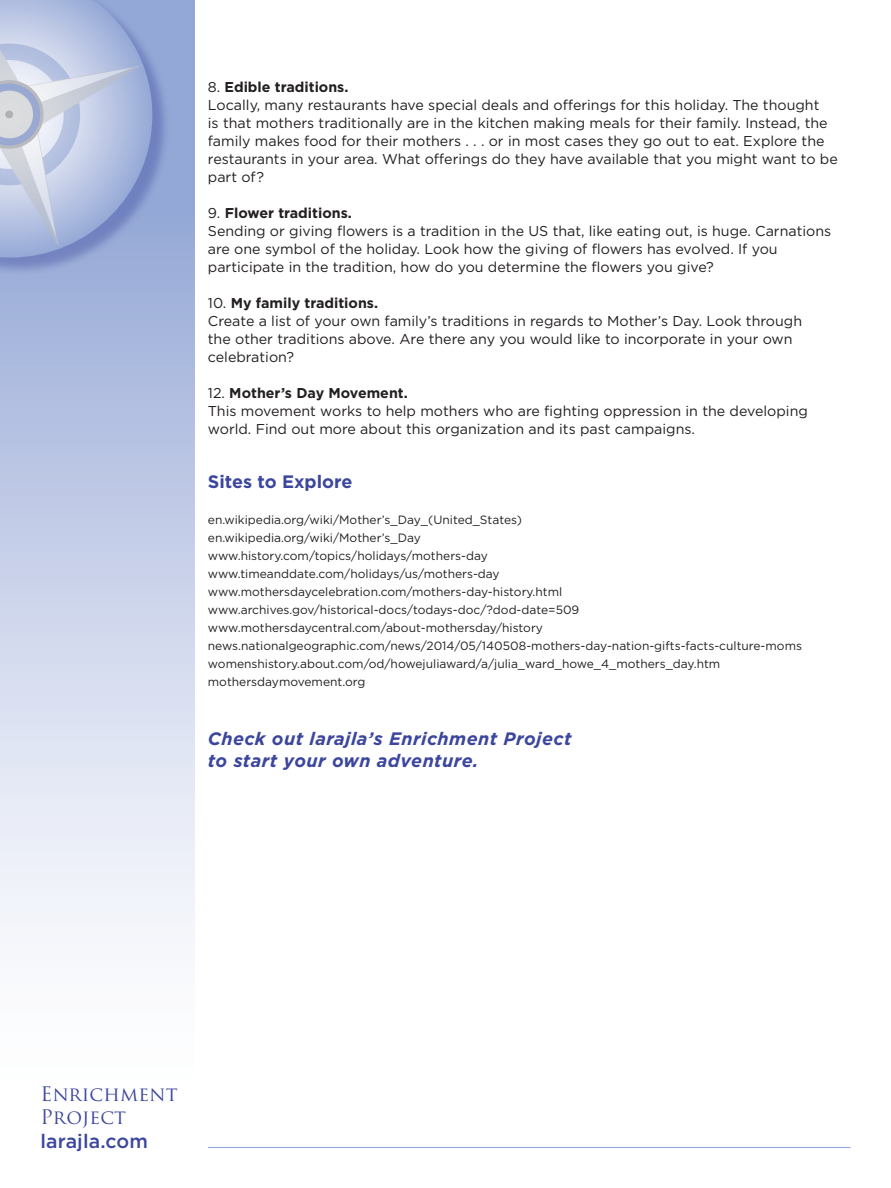
<style>
.page{position:relative;width:891px;height:1188px;background:#fff}
.page>*{position:absolute;margin:0;border:0;box-sizing:border-box;transform-origin:0 0}
.t1{font:19.5px/23.4px "Trajan Pro";letter-spacing:.01em;color:#3c469d}
.t2{font:500 19.5px "Gotham";letter-spacing:.01em;color:#3c469d}
.t3{font:italic 700 18px "Gotham";letter-spacing:.025em;color:#3c469d}
.t4{font:700 18px "Gotham";color:#3c469d}
.t5{font:14.25px/18px "Gotham";color:#231f20}
.t6{font:700 14.25px "Gotham";color:#231f20}
.t7{font:12px "Gotham";color:#231f20}
.s1{font-weight:400}
</style>
<div class="page">
<div style="left:0;top:212px;width:195px;height:890px;background:linear-gradient(to bottom,#9aacd8,#fff)"></div>
<div style="left:0;top:0;width:195px;height:216px;background:#93a8d6"></div>
<hr style="left:208px;top:1147px;width:642px;height:1px;background:#93a8d6">
<div style="left:0;top:0;width:171px;height:276px;background:#3c469d;opacity:.4"></div>
<svg style="left:0;top:0;width:152px;height:258px"></svg>
<p class="t6" style="left:208px;top:78px;width:142px"><span class="s1">8.</span> Edible traditions.</p>
<p class="t5" style="left:208px;top:96px;width:631px">Locally, many restaurants have special deals and offerings for this holiday. The thought<br>is that mothers traditionally are in the kitchen making meals for their family. Instead, the family makes food for their mothers . . . or in most cases they go out to eat. Explore the restaurants in your area. What offerings do they have available that you might want to be part of?</p>
<p class="t6" style="left:208px;top:204px;width:146px"><span class="s1">9.</span> Flower traditions.</p>
<p class="t5" style="left:208px;top:222px;width:625px">Sending or giving flowers is a tradition in the US that, like eating out, is huge. Carnations are one symbol of the holiday. Look how the giving of flowers has evolved. If you</p>
<p class="t5" style="left:208px;top:258px;width:508px">participate in the tradition, how do you determine the flowers you give?</p>
<p class="t6" style="left:208px;top:294px;width:172px"><span class="s1">10.</span> My family traditions.</p>
<p class="t5" style="left:208px;top:312px;width:596px">Create a list of your own family’s traditions in regards to Mother’s Day. Look through</p>
<p class="t5" style="left:208px;top:330px;width:586px">the other traditions above. Are there any you would like to incorporate in your own</p>
<p class="t5" style="left:208px;top:348px;width:88px">celebration?</p>
<p class="t6" style="left:208px;top:384px;width:202px"><span class="s1">12.</span> Mother’s Day Movement.</p>
<p class="t5" style="left:208px;top:402px;width:602px">This movement works to help mothers who are fighting oppression in the developing world. Find out more about this organization and its past campaigns.</p>
<p class="t4" style="left:208px;top:470px;width:146px">Sites to Explore</p>
<p class="t7" style="left:208px;top:512px;width:316px">en.wikipedia.org/wiki/Mother’s_Day_(United_States)</p>
<p class="t7" style="left:208px;top:530px;width:215px">en.wikipedia.org/wiki/Mother’s_Day</p>
<p class="t7" style="left:208px;top:548px;width:281px">www.history.com/topics/holidays/mothers-day</p>
<p class="t7" style="left:208px;top:566px;width:293px">www.timeanddate.com/holidays/us/mothers-day</p>
<p class="t7" style="left:208px;top:584px;width:356px">www.mothersdaycelebration.com/mothers-day-history.html</p>
<p class="t7" style="left:208px;top:602px;width:373px">www.archives.gov/historical-docs/todays-doc/?dod-date=509</p>
<p class="t7" style="left:208px;top:620px;width:337px">www.mothersdaycentral.com/about-mothersday/history</p>
<p class="t7" style="left:208px;top:638px;width:596px">news.nationalgeographic.com/news/2014/05/140508-mothers-day-nation-gifts-facts-culture-moms</p>
<p class="t7" style="left:208px;top:656px;width:514px">womenshistory.about.com/od/howejuliaward/a/julia_ward_howe_4_mothers_day.htm</p>
<p class="t7" style="left:208px;top:674px;width:159px">mothersdaymovement.org</p>
<p class="t3" style="left:208px;top:727px;width:365px">Check out larajla’s Enrichment Project</p>
<p class="t3" style="left:208px;top:749px;width:272px">to start your own adventure.</p>
<h1 class="t1" style="left:40px;top:1082px;width:139px">Enrichment<br>Project</h1>
<h1 class="t2" style="left:40px;top:1128px;width:109px">larajla.com</h1>
</div>
